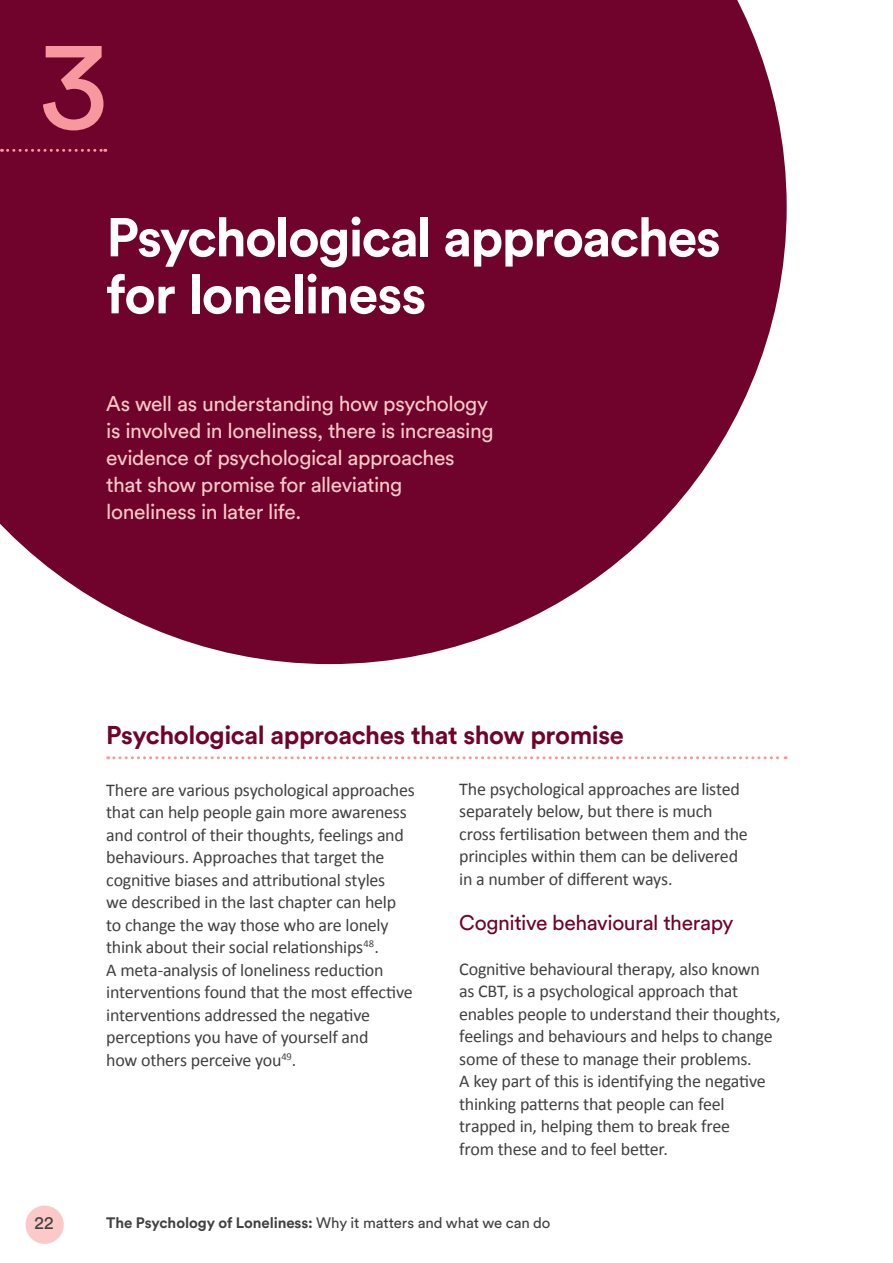
<style>
.page{position:relative;width:893px;height:1263px;background:#fff}
.page>*{position:absolute;margin:0;border:0;box-sizing:border-box;transform-origin:0 0}
.t1{font:127.2px "Circular Std";color:#f6989d}
.t2{font:700 54px/57px "Circular Std";letter-spacing:-.03em;color:#fff}
.t3{font:700 25.5px "Circular Std";letter-spacing:-.015em;color:#70032c}
.t4{font:21px/27px "Circular Std";letter-spacing:-.02em;color:#fac9c8}
.t5{font:21px "Circular Std";letter-spacing:-.02em;color:#70032c}
.t6{font:18px/22.5px "Calibri";letter-spacing:-.015em;color:#414042}
.t7{font:18px "Circular Std";color:#414042}
.t8{font:700 15px "Circular Std";letter-spacing:-.005em;color:#414042}
.s1{font-weight:400}
</style>
<div class="page">
<svg style="left:0;top:0;width:787px;height:664px;background:#812145"></svg>
<svg style="left:2px;top:149px;width:104px;height:3px"></svg>
<svg style="left:108px;top:756px;width:678px;height:3px"></svg>
<div style="left:26px;top:1205px;width:38px;height:39px;background:#fac9c8;border-radius:50%"></div>
<h1 class="t1" style="left:38px;top:7px;width:72px">3</h1>
<h2 class="t2" style="left:106px;top:208px;width:616px">Psychological approaches for loneliness</h2>
<p class="t4" style="left:106px;top:390px;width:389px">As well as understanding how psychology is involved in loneliness, there is increasing evidence of psychological approaches that show promise for alleviating loneliness in later life.</p>
<h3 class="t3" style="left:106px;top:718px;width:519px">Psychological approaches that show promise</h3>
<p class="t6" style="left:106px;top:779px;width:310px">There are various psychological approaches that can help people gain more awareness and control of their thoughts, feelings and behaviours. Approaches that target the cognitive biases and attributional styles<br>we described in the last chapter can help to change the way those who are lonely think about their social relationships<sup>48</sup>.<br>A meta-analysis of loneliness reduction interventions found that the most effective interventions addressed the negative perceptions you have of yourself and<br>how others perceive you<sup>49</sup>.</p>
<p class="t6" style="left:459px;top:778px;width:290px">The psychological approaches are listed separately below, but there is much cross fertilisation between them and the principles within them can be delivered in a number of different ways.</p>
<p class="t5" style="left:459px;top:910px;width:276px">Cognitive behavioural therapy</p>
<p class="t6" style="left:459px;top:958px;width:323px">Cognitive behavioural therapy, also known<br>as CBT, is a psychological approach that enables people to understand their thoughts, feelings and behaviours and helps to change some of these to manage their problems.<br>A key part of this is identifying the negative thinking patterns that people can feel trapped in, helping them to break free<br>from these and to feel better.</p>
<p class="t7" style="left:35px;top:1211px;width:20px">22</p>
<p class="t8" style="left:106px;top:1213px;width:446px">The Psychology of Loneliness: <span class="s1">Why it matters and what we can do</span></p>
</div>
